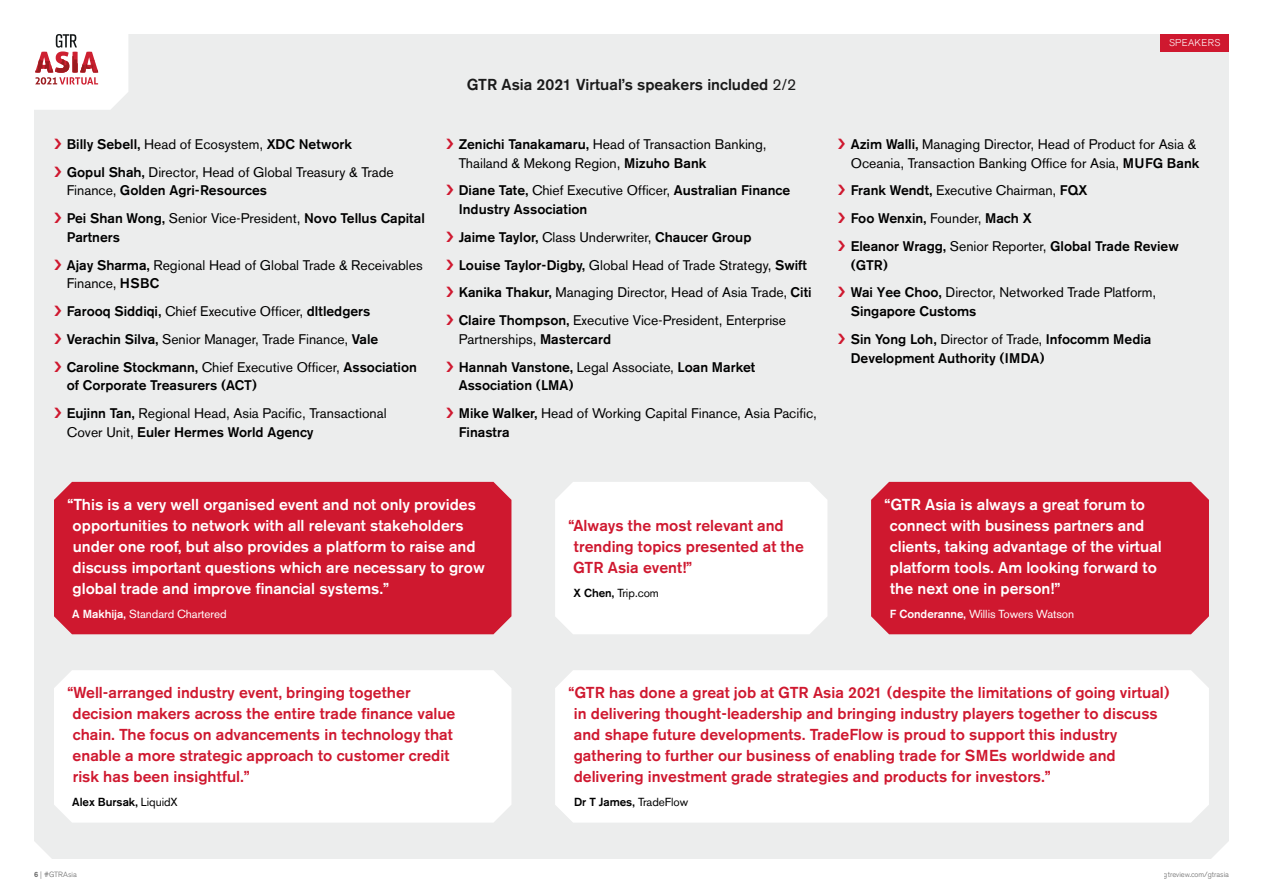
<style>
.page{position:relative;width:1263px;height:893px;background:#fff}
.page>*{position:absolute;margin:0;border:0;box-sizing:border-box;transform-origin:0 0}
.t1{font:500 15.75px/21px "Akzidenz Grotesk BQ";color:#cf182f}
.t2{font:500 15.75px/21px "Akzidenz Grotesk BQ";color:#fff}
.t3{font:500 15.75px "Akzidenz Grotesk BQ";color:#1a1a1a}
.t4{font:13.8px/27.8px "Akzidenz Grotesk BQ";color:#000}
.t5{font:500 13.8px/27.8px "Akzidenz Grotesk BQ";color:#000}
.t6{font:11.7px "Akzidenz Grotesk BQ";letter-spacing:-.005em;color:#fff}
.t7{font:500 11.7px "Akzidenz Grotesk BQ";letter-spacing:-.005em;color:#000}
.t8{font:11.7px "Akzidenz Grotesk BQ";letter-spacing:-.005em;color:#000}
.t9{font:300 9.75px "Akzidenz Grotesk BQ";letter-spacing:.04em;color:#fff}
.t10{font:300 7.5px "Akzidenz Grotesk BQ";color:#666}
.s1{font-weight:500}
.s2{font-weight:400}
</style>
<div class="page">
<div style="left:34px;top:34px;width:1195px;height:825px;background:#eceded"></div>
<svg style="left:34px;top:34px;width:94px;height:76px"></svg>
<div style="left:54px;top:482px;width:457px;height:152px;background:#cf182f"></div>
<div style="left:871px;top:482px;width:338px;height:152px;background:#cf182f"></div>
<svg style="left:54px;top:670px;width:457px;height:153px"></svg>
<svg style="left:555px;top:482px;width:272px;height:152px"></svg>
<svg style="left:555px;top:670px;width:654px;height:153px"></svg>
<div style="left:1160px;top:34px;width:69px;height:18px;background:#cf182f"></div>
<svg style="left:54px;top:138px;width:7px;height:11px"></svg>
<svg style="left:54px;top:166px;width:7px;height:11px"></svg>
<svg style="left:54px;top:213px;width:7px;height:10px"></svg>
<svg style="left:54px;top:259px;width:7px;height:11px"></svg>
<svg style="left:54px;top:306px;width:7px;height:10px"></svg>
<svg style="left:54px;top:333px;width:7px;height:11px"></svg>
<svg style="left:54px;top:361px;width:7px;height:11px"></svg>
<svg style="left:54px;top:408px;width:7px;height:10px"></svg>
<svg style="left:446px;top:138px;width:7px;height:11px"></svg>
<svg style="left:446px;top:185px;width:7px;height:10px"></svg>
<svg style="left:446px;top:231px;width:7px;height:11px"></svg>
<svg style="left:446px;top:259px;width:7px;height:11px"></svg>
<svg style="left:446px;top:287px;width:7px;height:10px"></svg>
<svg style="left:446px;top:315px;width:7px;height:10px"></svg>
<svg style="left:446px;top:361px;width:7px;height:11px"></svg>
<svg style="left:446px;top:408px;width:7px;height:10px"></svg>
<svg style="left:838px;top:138px;width:7px;height:11px"></svg>
<svg style="left:838px;top:185px;width:7px;height:10px"></svg>
<svg style="left:838px;top:213px;width:7px;height:10px"></svg>
<svg style="left:838px;top:240px;width:7px;height:11px"></svg>
<svg style="left:838px;top:287px;width:7px;height:10px"></svg>
<svg style="left:838px;top:333px;width:7px;height:11px"></svg>
<p class="t4" style="left:67px;top:130px;width:328px"><span class="s1">Billy Sebell,</span> Head of Ecosystem, <span class="s1">XDC Network<br>Gopul Shah,</span> Director, Head of Global Treasury &amp; Trade</p>
<p class="t5" style="left:67px;top:177px;width:360px"><span class="s2">Finance,</span> Golden Agri-Resources<br>Pei Shan Wong, <span class="s2">Senior Vice-President,</span> Novo Tellus Capital</p>
<p class="t4" style="left:67px;top:223px;width:357px"><span class="s1">Partners<br>Ajay Sharma,</span> Regional Head of Global Trade &amp; Receivables</p>
<p class="t4" style="left:67px;top:270px;width:352px">Finance, <span class="s1">HSBC<br>Farooq Siddiqi,</span> Chief Executive Officer, <span class="s1">dltledgers Verachin Silva,</span> Senior Manager, Trade Finance, <span class="s1">Vale Caroline Stockmann,</span> Chief Executive Officer, <span class="s1">Association</span></p>
<p class="t4" style="left:67px;top:372px;width:321px"><span class="s1">of Corporate Treasurers (ACT)<br>Eujinn Tan,</span> Regional Head, Asia Pacific, Transactional</p>
<p class="t5" style="left:67px;top:418px;width:248px"><span class="s2">Cover Unit,</span> Euler Hermes World Agency</p>
<p class="t3" style="left:467px;top:75px;width:331px">GTR Asia 2021 Virtual’s speakers included <span class="s2">2/2</span></p>
<p class="t4" style="left:459px;top:135px;width:309px;line-height:18.8px"><span class="s1">Zenichi Tanakamaru,</span> Head of Transaction Banking,<br>Thailand &amp; Mekong Region, <span class="s1">Mizuho Bank</span></p>
<p class="t5" style="left:459px;top:181px;width:333px;line-height:18.8px">Diane Tate, <span class="s2">Chief Executive Officer,</span> Australian Finance<br>Industry Association</p>
<p class="t4" style="left:459px;top:223px;width:354px"><span class="s1">Jaime Taylor,</span> Class Underwriter, <span class="s1">Chaucer Group<br>Louise Taylor-Digby,</span> Global Head of Trade Strategy, <span class="s1">Swift Kanika Thakur,</span> Managing Director, Head of Asia Trade, <span class="s1">Citi Claire Thompson,</span> Executive Vice-President, Enterprise</p>
<p class="t5" style="left:459px;top:325px;width:298px"><span class="s2">Partnerships,</span> Mastercard<br>Hannah Vanstone, <span class="s2">Legal Associate,</span> Loan Market</p>
<p class="t4" style="left:459px;top:372px;width:359px"><span class="s1">Association (LMA)<br>Mike Walker,</span> Head of Working Capital Finance, Asia Pacific,</p>
<p class="t5" style="left:459px;top:418px;width:52px">Finastra</p>
<p class="t2" style="left:73px;top:494px;width:414px;text-indent:-5px">“This is a very well organised event and not only provides opportunities to network with all relevant stakeholders under one roof, but also provides a platform to raise and discuss important questions which are necessary to grow global trade and improve financial systems.”</p>
<p class="t6" style="left:72px;top:606px;width:156px"><span class="s1">A Makhija,</span> Standard Chartered</p>
<p class="t1" style="left:568px;top:515px;width:237px">“Always the most relevant and trending topics presented at the<br>GTR Asia event!”</p>
<p class="t8" style="left:573px;top:585px;width:87px"><span class="s1">X Chen,</span> Trip.com</p>
<p class="t9" style="left:1169px;top:38px;width:53px">SPEAKERS</p>
<p class="t4" style="left:851px;top:135px;width:350px;line-height:18.8px"><span class="s1">Azim Walli,</span> Managing Director, Head of Product for Asia &amp;<br>Oceania, Transaction Banking Office for Asia, <span class="s1">MUFG Bank</span></p>
<p class="t5" style="left:851px;top:177px;width:330px">Frank Wendt, <span class="s2">Executive Chairman,</span> FQX<br>Foo Wenxin, <span class="s2">Founder,</span> Mach X<br>Eleanor Wragg, <span class="s2">Senior Reporter,</span> Global Trade Review</p>
<p class="t4" style="left:851px;top:251px;width:307px"><span class="s1">(GTR)<br>Wai Yee Choo,</span> Director, Networked Trade Platform,</p>
<p class="t5" style="left:851px;top:297px;width:302px">Singapore Customs<br>Sin Yong Loh, <span class="s2">Director of Trade,</span> Infocomm Media</p>
<p class="t5" style="left:851px;top:344px;width:195px">Development Authority (IMDA)</p>
<p class="t2" style="left:890px;top:494px;width:273px;text-indent:-5px">“GTR Asia is always a great forum to connect with business partners and clients, taking advantage of the virtual platform tools. Am looking forward to the next one in person!”</p>
<p class="t6" style="left:890px;top:606px;width:186px"><span class="s1">F Conderanne,</span> Willis Towers Watson</p>
<p class="t1" style="left:73px;top:682px;width:384px;text-indent:-5px">“Well-arranged industry event, bringing together decision makers across the entire trade finance value chain. The focus on advancements in technology that enable a more strategic approach to customer credit risk has been insightful.”</p>
<p class="t7" style="left:72px;top:794px;width:107px">Alex Bursak, <span class="s2">LiquidX</span></p>
<p class="t1" style="left:574px;top:682px;width:598px;text-indent:-5px">“GTR has done a great job at GTR Asia 2021 (despite the limitations of going virtual) in delivering thought-leadership and bringing industry players together to discuss and shape future developments. TradeFlow is proud to support this industry gathering to further our business of enabling trade for SMEs worldwide and delivering investment grade strategies and products for investors.”</p>
<p class="t7" style="left:574px;top:794px;width:116px">Dr T James, <span class="s2">TradeFlow</span></p>
<p class="t10" style="left:34px;top:870px;width:44px"><span class="s1">6</span> | #GTRAsia</p>
<p class="t10" style="left:1164px;top:870px;width:67px">gtreview.com/gtrasia</p>
</div>
